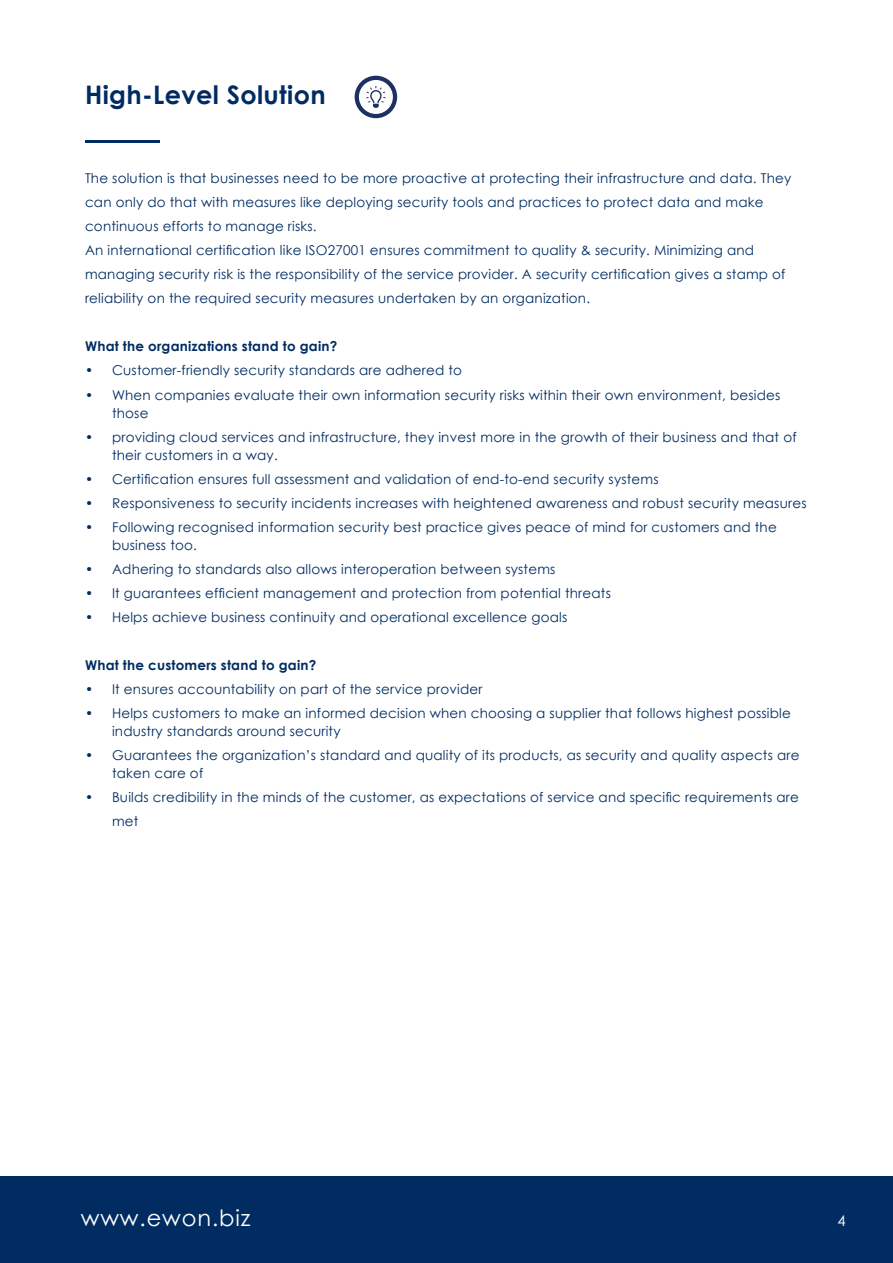
<style>
.page{position:relative;width:893px;height:1263px;background:#fff}
.page>*{position:absolute;margin:0;border:0;box-sizing:border-box;transform-origin:0 0}
.t1{font:700 25.5px "Century Gothic";letter-spacing:.015em;color:#002c62}
.t2{font:22.5px "Century Gothic";letter-spacing:.04em;color:#fff}
.t3{font:14.85px "Century Gothic";color:#fff}
.t4{font:13.5px/24px "Century Gothic";letter-spacing:.015em;color:#002c62}
.t5{font:700 13.5px "Century Gothic";letter-spacing:.015em;color:#002c62}
</style>
<div class="page">
<div style="left:0;top:1176px;width:893px;height:87px;background:#002c62"></div>
<hr style="left:85px;top:140px;width:74px;height:3px;background:#002c62">
<svg style="left:355px;top:76px;width:42px;height:42px"></svg>
<p class="t1" style="left:85px;top:76px;width:242px">High-Level Solution</p>
<p class="t4" style="left:85px;top:166px;width:708px">The solution is that businesses need to be more proactive at protecting their infrastructure and data. They can only do that with measures like deploying security tools and practices to protect data and make continuous efforts to manage risks.</p>
<p class="t4" style="left:85px;top:238px;width:702px">An international certification like ISO27001 ensures commitment to quality &amp; security. Minimizing and managing security risk is the responsibility of the service provider. A security certification gives a stamp of reliability on the required security measures undertaken by an organization.</p>
<p class="t5" style="left:85px;top:336px;width:254px">What the organizations stand to gain?</p>
<p class="t4" style="left:85px;top:358px;width:379px">• Customer-friendly security standards are adhered to</p>
<p class="t4" style="left:112px;top:385px;width:670px;line-height:18px;text-indent:-27px">• When companies evaluate their own information security risks within their own environment, besides those</p>
<p class="t4" style="left:112px;top:427px;width:686px;line-height:18px;text-indent:-27px">• providing cloud services and infrastructure, they invest more in the growth of their business and that of their customers in a way.</p>
<p class="t4" style="left:85px;top:466px;width:575px">• Certification ensures full assessment and validation of end-to-end security systems</p>
<p class="t4" style="left:85px;top:490px;width:723px">• Responsiveness to security incidents increases with heightened awareness and robust security measures</p>
<p class="t4" style="left:112px;top:517px;width:666px;line-height:18px;text-indent:-27px">• Following recognised information security best practice gives peace of mind for customers and the business too.</p>
<p class="t4" style="left:85px;top:556px;width:472px">• Adhering to standards also allows interoperation between systems</p>
<p class="t4" style="left:85px;top:580px;width:527px">• It guarantees efficient management and protection from potential threats</p>
<p class="t4" style="left:85px;top:604px;width:484px">• Helps achieve business continuity and operational excellence goals</p>
<p class="t5" style="left:85px;top:654px;width:233px">What the customers stand to gain?</p>
<p class="t4" style="left:85px;top:676px;width:399px">• It ensures accountability on part of the service provider</p>
<p class="t4" style="left:112px;top:703px;width:680px;line-height:18px;text-indent:-27px">• Helps customers to make an informed decision when choosing a supplier that follows highest possible industry standards around security</p>
<p class="t4" style="left:112px;top:745px;width:689px;line-height:18px;text-indent:-27px">• Guarantees the organization’s standard and quality of its products, as security and quality aspects are taken care of</p>
<p class="t4" style="left:112px;top:784px;width:688px;text-indent:-27px">• Builds credibility in the minds of the customer, as expectations of service and specific requirements are met</p>
<h2 class="t2" style="left:81px;top:1202px;width:171px">www.ewon.biz</h2>
<p class="t3" style="left:837px;top:1210px;width:10px">4</p>
</div>
